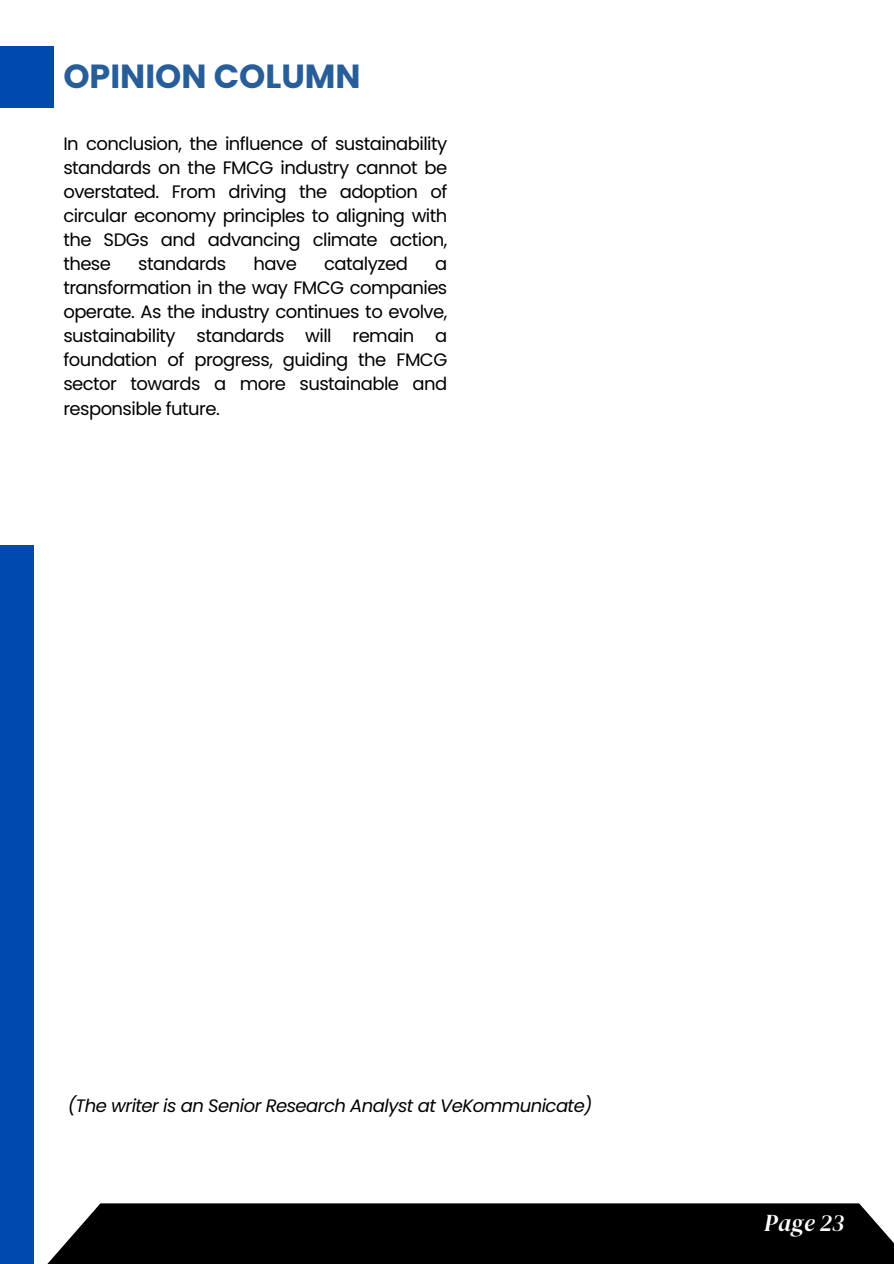
<style>
.page{position:relative;width:894px;height:1264px;background:#fff}
.page>*{position:absolute;margin:0;border:0;box-sizing:border-box;transform-origin:0 0}
.t1{font:700 33.45px "Poppins";color:#275e9a}
.t2{font:italic 24px "DM Serif Display";color:#fff}
.t3{font:18px/24px "Poppins";letter-spacing:-.03em;color:#000;text-align:justify}
.t4{font:italic 18px "Poppins";letter-spacing:-.03em;color:#000}
</style>
<div class="page">
<div style="left:0;top:545px;width:33px;height:718px;background:#004aad"></div>
<div style="left:0;top:47px;width:53px;height:61px;background:#004aad"></div>
<div style="left:33px;top:1203px;width:860px;height:60px;background:#000"></div>
<h1 class="t1" style="left:63px;top:53px;width:299px">OPINION COLUMN</h1>
<p class="t3" style="left:63px;top:132px;width:385px">In conclusion, the influence of sustainability standards on the FMCG industry cannot be overstated. From driving the adoption of circular economy principles to aligning with the SDGs and advancing climate action, these</p>
<p class="t3" style="left:138px;top:252px;width:89px">standards</p>
<p class="t3" style="left:253px;top:252px;width:45px">have</p>
<p class="t3" style="left:324px;top:252px;width:85px">catalyzed</p>
<p class="t3" style="left:63px;top:252px;width:385px;text-indent:372px">a transformation in the way FMCG companies operate. As the industry continues to evolve, sustainability standards will remain a foundation of progress, guiding the FMCG sector towards a more sustainable and responsible future.</p>
<h2 class="t4" style="left:68px;top:1092px;width:526px">(The writer is an Senior Research Analyst at VeKommunicate)</h2>
<p class="t2" style="left:764px;top:1205px;width:81px">Page 23</p>
</div>
